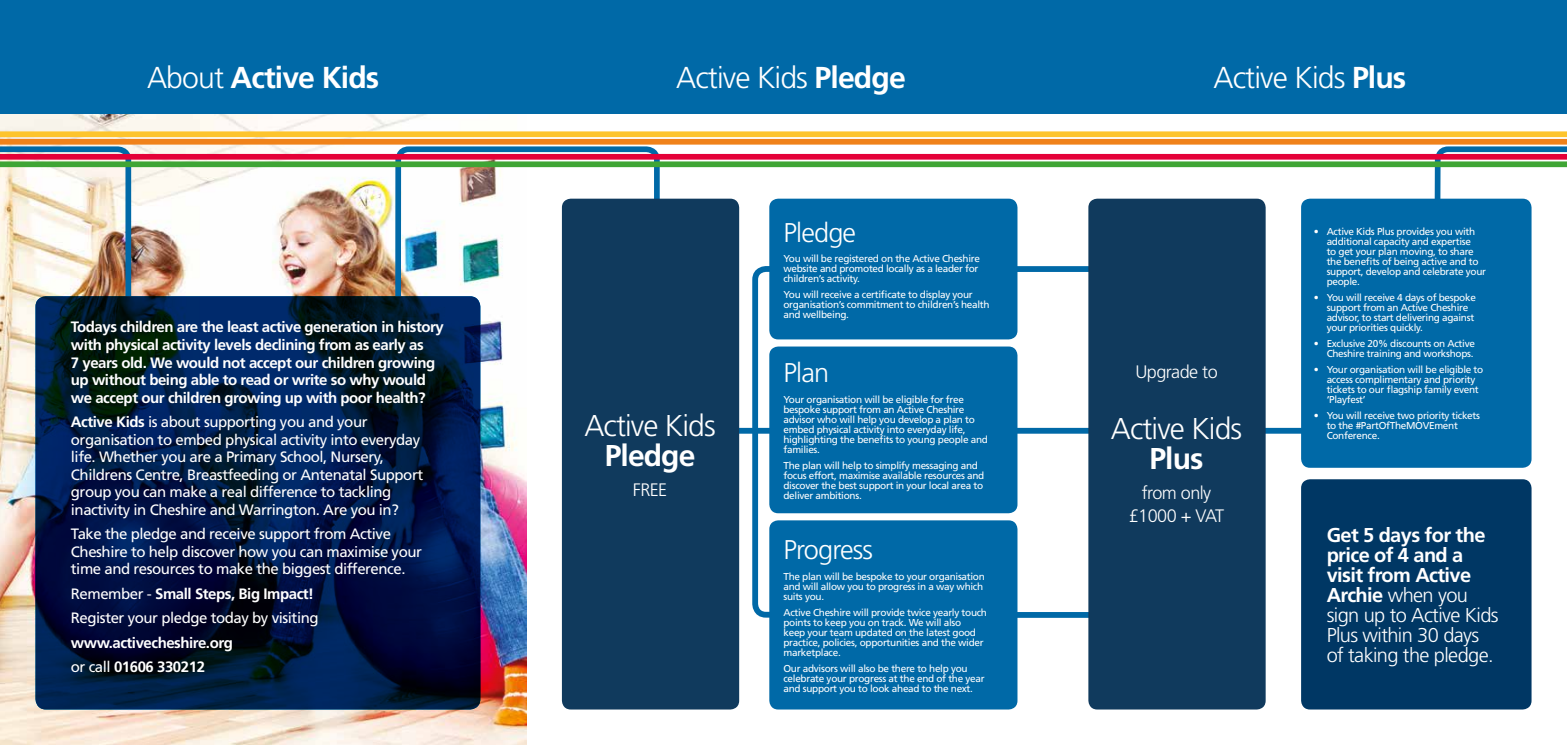
<style>
.page{position:relative;width:1567px;height:745px;background:#fff}
.page>*{position:absolute;margin:0;border:0;box-sizing:border-box;transform-origin:0 0}
.t1{font:300 30.25px "Frutiger";letter-spacing:-.03em;color:#fff}
.t2{font:700 30.25px "Frutiger";letter-spacing:-.03em;color:#fff}
.t3{font:300 30px "Frutiger";letter-spacing:-.03em;color:#fff}
.t4{font:700 30px "Frutiger";letter-spacing:-.03em;color:#fff}
.t5{font:300 27px "Frutiger";letter-spacing:-.03em;color:#fff}
.t6{font:300 20px/20px "Frutiger";letter-spacing:-.03em;color:#fff}
.t7{font:300 18px/22.5px "Frutiger";letter-spacing:-.03em;color:#fff;text-align:center}
.t8{font:15px/17.5px "Frutiger";letter-spacing:-.03em;color:#fff}
.t9{font:700 15px/17.5px "Frutiger";letter-spacing:-.03em;color:#fff}
.t10{font:10px/10px "Frutiger";letter-spacing:-.03em;color:#fff}
.s1{font-weight:300}
.s2{font-weight:700}
.s3{font-weight:400}
</style>
<div class="page">
<img style="left:0;top:113px;width:392px;height:631px">
<svg style="left:1431px;top:144px;width:135px;height:83px"></svg>
<div style="left:1188px;top:427px;width:171px;height:6px;background:#0069a7"></div>
<div style="left:0;top:0;width:1566px;height:113px;background:#0069a7"></div>
<div style="left:993px;top:266px;width:179px;height:6px;background:#0069a7"></div>
<div style="left:993px;top:427px;width:205px;height:6px;background:#0069a7"></div>
<div style="left:993px;top:611px;width:186px;height:6px;background:#0069a7"></div>
<svg style="left:749px;top:266px;width:55px;height:352px"></svg>
<div style="left:755px;top:427px;width:53px;height:6px;background:#0069a7"></div>
<div style="left:716px;top:427px;width:39px;height:6px;background:#0069a7"></div>
<div style="left:769px;top:198px;width:248px;height:141px;background:#0069a7;border-radius:9px"></div>
<div style="left:769px;top:346px;width:248px;height:167px;background:#0069a7;border-radius:9px"></div>
<div style="left:769px;top:520px;width:248px;height:189px;background:#0069a7;border-radius:9px"></div>
<div style="left:1088px;top:198px;width:177px;height:511px;background:#103a5d;border-radius:9px"></div>
<div style="left:1300px;top:198px;width:231px;height:269px;background:#0069a7;border-radius:9px"></div>
<div style="left:1300px;top:479px;width:231px;height:230px;background:#003764;border-radius:9px"></div>
<img style="left:0;top:144px;width:134px;height:158px">
<img style="left:392px;top:113px;width:270px;height:631px">
<div style="left:562px;top:198px;width:177px;height:511px;background:#103a5d;border-radius:9px"></div>
<svg style="left:35px;top:296px;width:445px;height:413px;background:#001741"></svg>
<div style="left:0;top:131px;width:1566px;height:6px;background:#fdc42d"></div>
<div style="left:0;top:139px;width:1566px;height:5px;background:#f0821a"></div>
<div style="left:0;top:154px;width:1566px;height:5px;background:#e40138"></div>
<div style="left:0;top:161px;width:1566px;height:6px;background:#3fa535"></div>
<h1 class="t2" style="left:147px;top:59px;width:234px"><span class="s1">About</span> Active Kids</h1>
<p class="t9" style="left:71px;top:318px;width:374px">Todays children are the least active generation in history with physical activity levels declining from as early as<br>7 years old. We would not accept our children growing up without being able to read or write so why would we accept our children growing up with poor health?</p>
<p class="t8" style="left:71px;top:412px;width:354px"><span class="s2">Active Kids</span> is about supporting you and your organisation to embed physical activity into everyday life. Whether you are a Primary School, Nursery, Childrens Centre, Breastfeeding or Antenatal Support group you can make a real difference to tackling inactivity in Cheshire and Warrington. Are you in?</p>
<h3 class="t8" style="left:71px;top:525px;width:352px">Take the pledge and receive support from Active<br>Cheshire to help discover how you can maximise your time and resources to make the biggest difference.</h3>
<h3 class="t8" style="left:71px;top:581px;width:249px;line-height:24.5px">Remember - <span class="s2">Small Steps, Big Impact!<br></span>Register your pledge today by visiting</h3>
<h3 class="t9" style="left:71px;top:630px;width:163px;line-height:24.5px">www.activecheshire.org <span class="s3">or call</span> 01606 330212</h3>
<h1 class="t1" style="left:676px;top:60px;width:231px">Active Kids <span class="s2">Pledge</span></h1>
<h1 class="t1" style="left:1213px;top:60px;width:194px">Active Kids <span class="s2">Plus</span></h1>
<h2 class="t3" style="left:584px;top:408px;width:133px">Active Kids</h2>
<h2 class="t4" style="left:604px;top:437px;width:92px">Pledge</h2>
<h3 class="t7" style="left:633px;top:478px;width:36px">FREE</h3>
<h3 class="t5" style="left:783px;top:217px;width:74px">Pledge</h3>
<p class="t10" style="left:783px;top:253px;width:198px">You will be registered on the Active Cheshire website and promoted locally as a leader for children’s activity.</p>
<p class="t10" style="left:783px;top:289px;width:208px">You will receive a certificate to display your organisation’s commitment to children’s health and wellbeing.</p>
<h3 class="t5" style="left:783px;top:357px;width:47px">Plan</h3>
<p class="t10" style="left:783px;top:394px;width:206px">Your organisation will be eligible for free bespoke support from an Active Cheshire advisor who will help you develop a plan to embed physical activity into everyday life, highlighting the benefits to young people and families.</p>
<p class="t10" style="left:783px;top:460px;width:202px">The plan will help to simplify messaging and focus effort, maximise available resources and discover the best support in your local area to deliver ambitions.</p>
<h3 class="t5" style="left:783px;top:534px;width:91px">Progress</h3>
<p class="t10" style="left:783px;top:570px;width:203px">The plan will be bespoke to your organisation and will allow you to progress in a way which suits you.</p>
<p class="t10" style="left:783px;top:606px;width:205px">Active Cheshire will provide twice yearly touch points to keep you on track. We will also<br>keep your team updated on the latest good practice, policies, opportunities and the wider marketplace.</p>
<p class="t10" style="left:783px;top:662px;width:203px">Our advisors will also be there to help you celebrate your progress at the end of the year and support you to look ahead to the next.</p>
<h3 class="t7" style="left:1135px;top:360px;width:84px">Upgrade to</h3>
<h2 class="t3" style="left:1110px;top:411px;width:133px">Active Kids</h2>
<h2 class="t4" style="left:1149px;top:440px;width:56px">Plus</h2>
<h3 class="t7" style="left:1128px;top:481px;width:97px">from only £1000 + VAT</h3>
<p class="t10" style="left:1326px;top:226px;width:161px;text-indent:-13px">• Active Kids Plus provides you with additional capacity and expertise<br>to get your plan moving, to share the benefits of being active and to support, develop and celebrate your people.</p>
<p class="t10" style="left:1326px;top:292px;width:151px;text-indent:-13px">• You will receive 4 days of bespoke support from an Active Cheshire advisor, to start delivering against your priorities quickly.</p>
<p class="t10" style="left:1313px;top:338px;width:162px;text-align:right">• Exclusive 20% discounts on Active<br>Cheshire training and workshops.</p>
<p class="t10" style="left:1326px;top:364px;width:158px;text-indent:-13px">• Your organisation will be eligible to access complimentary and priority tickets to our flagship family event ‘Playfest’</p>
<p class="t10" style="left:1326px;top:410px;width:155px;text-indent:-13px">• You will receive two priority tickets to the #PartOfTheMOVEment<br>Conference.</p>
<h3 class="t6" style="left:1326px;top:525px;width:173px"><span class="s2">Get 5 days for the price of 4 and a visit from Active<br>Archie</span> when you sign up to Active Kids<br>Plus within 30 days of taking the pledge.</h3>
</div>
